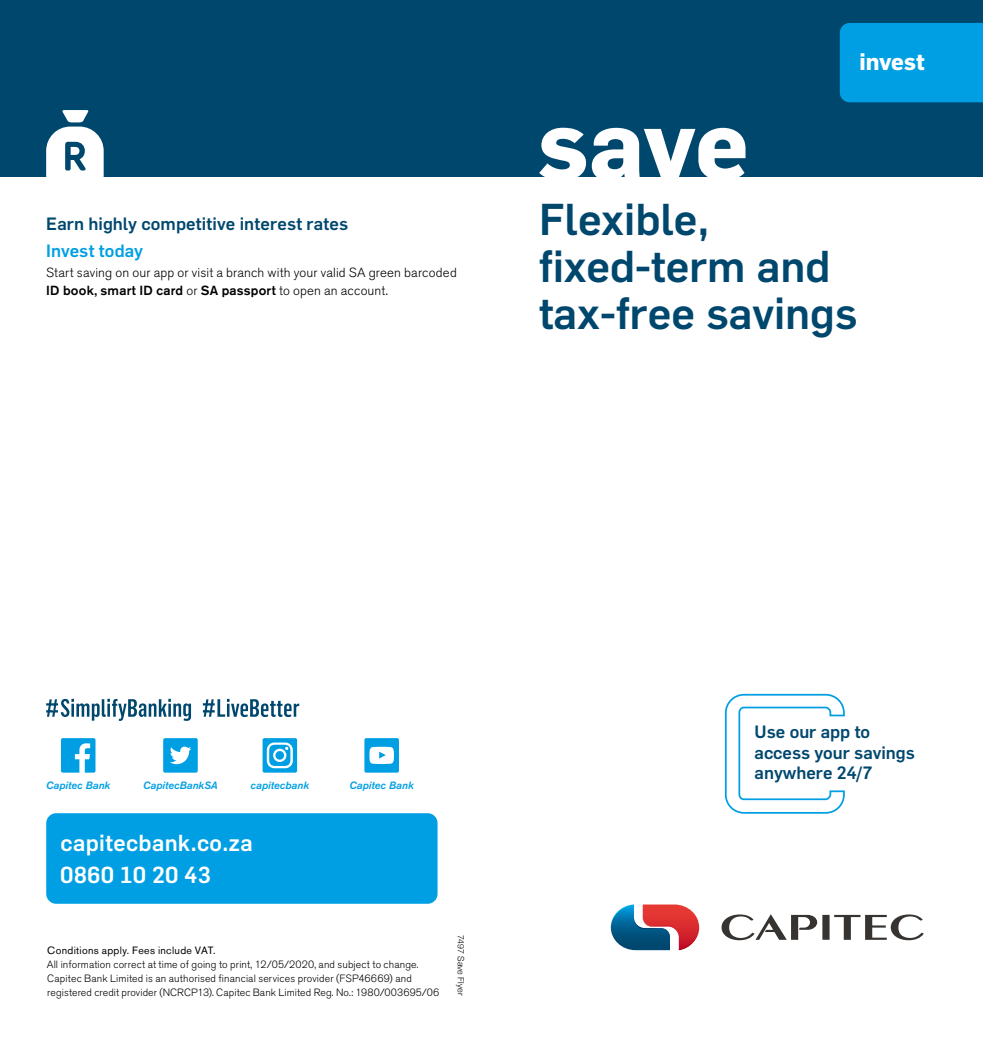
<style>
.page{position:relative;width:983px;height:1042px;background:#fff}
.page>*{position:absolute;margin:0;border:0;box-sizing:border-box;transform-origin:0 0}
.t1{font:700 96.25px "Flama";color:#fff}
.t2{font:500 43.75px/47.2px "Flama";color:#00476e}
.t3{font:500 22.75px/31.5px "Flama";letter-spacing:.02em;color:#fff}
.t4{font:700 22.75px "Flama";letter-spacing:-.01em;color:#fff}
.t5{font:500 17.5px/20.7px "Flama";color:#00476e}
.t6{font:500 17.5px "Flama";letter-spacing:.005em;color:#009fe3}
.t7{font:300 13.12px/17.5px "Akzidenz Grotesk BE";letter-spacing:.015em;color:#000}
.t8{font:300 10.5px/14px "Akzidenz Grotesk BE";letter-spacing:.01em;color:#000}
.t9{font:italic 500 10.5px "Akzidenz Grotesk BE";color:#009fe3}
.t10{font:10.5px "Akzidenz Grotesk BE";letter-spacing:.03em;color:#000}
.t11{font:300 8.75px "Helvetica Neue";letter-spacing:.015em;color:#000}
.s1{font-weight:500}
</style>
<div class="page">
<svg style="left:724px;top:693px;width:121px;height:121px"></svg>
<div style="left:0;top:0;width:982px;height:177px;background:#00476e"></div>
<div style="left:839px;top:23px;width:143px;height:79px;background:#009fe3"></div>
<svg style="left:46px;top:110px;width:58px;height:67px"></svg>
<svg style="left:364px;top:738px;width:35px;height:34px"></svg>
<svg style="left:163px;top:738px;width:35px;height:34px"></svg>
<svg style="left:61px;top:738px;width:34px;height:34px"></svg>
<svg style="left:262px;top:738px;width:35px;height:34px"></svg>
<svg style="left:46px;top:699px;width:145px;height:22px"></svg>
<svg style="left:203px;top:699px;width:96px;height:18px"></svg>
<div style="left:46px;top:813px;width:391px;height:91px;background:#009fe3;border-radius:10px"></div>
<svg style="left:721px;top:914px;width:202px;height:26px"></svg>
<svg style="left:610px;top:904px;width:89px;height:46px"></svg>
<h3 class="t5" style="left:46px;top:212px;width:303px">Earn highly competitive interest rates</h3>
<h3 class="t6" style="left:46px;top:239px;width:98px">Invest today</h3>
<p class="t7" style="left:46px;top:264px;width:412px">Start saving on our app or visit a branch with your valid SA green barcoded<br><span class="s1">ID book, smart ID card</span> or <span class="s1">SA passport</span> to open an account.</p>
<h1 class="t1" style="left:536px;top:75px;width:214px">save</h1>
<h3 class="t4" style="left:859px;top:46px;width:67px">invest</h3>
<h2 class="t2" style="left:539px;top:192px;width:320px">Flexible, fixed-term and tax-free savings</h2>
<p class="t9" style="left:46px;top:779px;width:66px">Capitec Bank</p>
<p class="t9" style="left:143px;top:779px;width:76px">CapitecBankSA</p>
<p class="t9" style="left:250px;top:779px;width:60px">capitecbank</p>
<p class="t9" style="left:349px;top:779px;width:66px">Capitec Bank</p>
<h3 class="t3" style="left:61px;top:825px;width:194px">capitecbank.co.za<br>0860 10 20 43</h3>
<p class="t10" style="left:47px;top:944px;width:170px">Conditions apply. Fees include VAT.</p>
<p class="t8" style="left:47px;top:957px;width:394px">All information correct at time of going to print, 12/05/2020, and subject to change.<br>Capitec Bank Limited is an authorised financial services provider (FSP46669) and registered credit provider (NCRCP13). Capitec Bank Limited Reg. No.: 1980/003695/06</p>
<p class="t11" style="left:468px;top:934px;width:63px;rotate:90deg">7497 Save Flyer</p>
<h3 class="t5" style="left:754px;top:720px;width:162px">Use our app to access your savings anywhere 24/7</h3>
</div>
